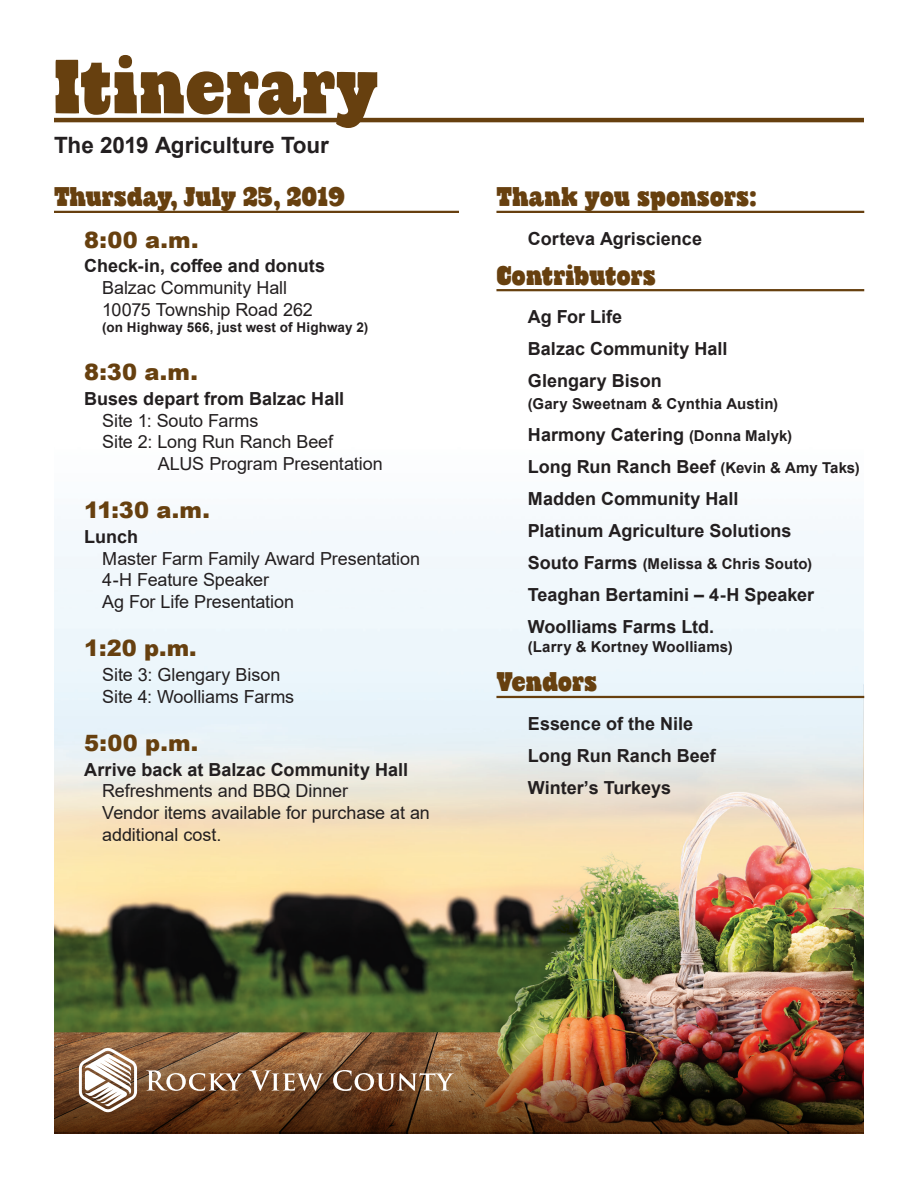
<style>
.page{position:relative;width:918px;height:1188px;background:#fff}
.page>*{position:absolute;margin:0;border:0;box-sizing:border-box;transform-origin:0 0}
.t1{font:76.5px "Cowboyslang";letter-spacing:-.005em;color:#67400f}
.t2{font:27px "Cowboyslang";color:#67400f}
.t3{font:900 22.5px "Arial";letter-spacing:.005em;color:#67400f}
.t4{font:700 22.5px "Arial";color:#231f20}
.t5{font:700 18px/32.1px "Arial";color:#231f20}
.t6{font:18px/21.6px "Arial";letter-spacing:-.005em;color:#231f20}
.t7{font:700 15px "Arial";letter-spacing:.01em;color:#231f20}
.t8{font:700 13.5px "Arial";letter-spacing:.01em;color:#231f20}
.s1{font-size:15px}
.s2{font-size:18px}
</style>
<div class="page">
<hr style="left:54px;top:118px;width:810px;height:4px;background:#67400f">
<img style="left:54px;top:530px;width:810px;height:486px">
<img style="left:54px;top:1016px;width:810px;height:118px">
<svg style="left:146px;top:1070px;width:97px;height:21px"></svg>
<svg style="left:249px;top:1070px;width:74px;height:21px;background:#9d7c62"></svg>
<svg style="left:333px;top:1070px;width:121px;height:21px;background:#96765d"></svg>
<svg style="left:79px;top:1048px;width:58px;height:64px"></svg>
<hr style="left:496px;top:211px;width:368px;height:2px;background:#67400f">
<hr style="left:496px;top:289px;width:368px;height:2px;background:#67400f">
<hr style="left:496px;top:696px;width:368px;height:2px;background:#67400f">
<hr style="left:54px;top:211px;width:405px;height:2px;background:#67400f">
<h1 class="t1" style="left:54px;top:34px;width:326px">Itinerary</h1>
<p class="t4" style="left:54px;top:129px;width:276px">The 2019 Agriculture Tour</p>
<p class="t2" style="left:54px;top:178px;width:293px">Thursday, July 25, 2019</p>
<p class="t3" style="left:84px;top:223px;width:116px">8:00 a.m.</p>
<p class="t5" style="left:84px;top:250px;width:242px">Check-in, coffee and donuts</p>
<p class="t6" style="left:102px;top:277px;width:186px">Balzac Community Hall</p>
<p class="t6" style="left:102px;top:298px;width:212px">10075 Township Road 262</p>
<p class="t8" style="left:102px;top:317px;width:267px">(on Highway 566, just west of Highway 2)</p>
<p class="t3" style="left:84px;top:356px;width:115px">8:30 a.m.</p>
<p class="t5" style="left:84px;top:383px;width:261px">Buses depart from Balzac Hall</p>
<p class="t6" style="left:102px;top:409px;width:158px">Site 1: Souto Farms</p>
<p class="t6" style="left:102px;top:431px;width:232px">Site 2: Long Run Ranch Beef</p>
<p class="t6" style="left:158px;top:452px;width:226px">ALUS Program Presentation</p>
<p class="t3" style="left:84px;top:494px;width:127px">11:30 a.m.</p>
<p class="t5" style="left:84px;top:521px;width:55px">Lunch</p>
<p class="t6" style="left:102px;top:547px;width:319px">Master Farm Family Award Presentation</p>
<p class="t6" style="left:102px;top:569px;width:168px">4-H Feature Speaker</p>
<p class="t6" style="left:102px;top:590px;width:193px">Ag For Life Presentation</p>
<p class="t3" style="left:84px;top:632px;width:114px">1:20 p.m.</p>
<p class="t6" style="left:102px;top:664px;width:180px">Site 3: Glengary Bison</p>
<p class="t6" style="left:102px;top:685px;width:193px">Site 4: Woolliams Farms</p>
<p class="t3" style="left:84px;top:727px;width:116px">5:00 p.m.</p>
<p class="t5" style="left:84px;top:754px;width:325px">Arrive back at Balzac Community Hall</p>
<p class="t6" style="left:102px;top:780px;width:247px">Refreshments and BBQ Dinner</p>
<p class="t6" style="left:102px;top:802px;width:329px">Vendor items available for purchase at an additional cost.</p>
<p class="t2" style="left:496px;top:178px;width:262px">Thank you sponsors:</p>
<p class="t5" style="left:528px;top:223px;width:176px">Corteva Agriscience</p>
<p class="t2" style="left:496px;top:257px;width:161px">Contributors</p>
<p class="t5" style="left:528px;top:301px;width:96px">Ag For Life</p>
<p class="t5" style="left:528px;top:333px;width:201px">Balzac Community Hall</p>
<p class="t5" style="left:528px;top:365px;width:135px">Glengary Bison</p>
<p class="t7" style="left:528px;top:393px;width:252px">(Gary Sweetnam &amp; Cynthia Austin)</p>
<p class="t5" style="left:528px;top:419px;width:266px">Harmony Catering <span class="s1">(Donna Malyk)</span></p>
<p class="t5" style="left:528px;top:451px;width:333px">Long Run Ranch Beef <span class="s1">(Kevin &amp; Amy Taks)</span></p>
<p class="t5" style="left:528px;top:483px;width:212px">Madden Community Hall</p>
<p class="t5" style="left:528px;top:515px;width:265px">Platinum Agriculture Solutions</p>
<p class="t7" style="left:528px;top:553px;width:286px"><span class="s2">Souto Farms</span> (Melissa &amp; Chris Souto)</p>
<p class="t5" style="left:528px;top:579px;width:288px">Teaghan Bertamini – 4-H Speaker</p>
<p class="t5" style="left:528px;top:611px;width:188px">Woolliams Farms Ltd.</p>
<p class="t7" style="left:528px;top:636px;width:206px">(Larry &amp; Kortney Woolliams)</p>
<p class="t2" style="left:496px;top:663px;width:102px">Vendors</p>
<p class="t5" style="left:528px;top:708px;width:190px">Essence of the Nile<br>Long Run Ranch Beef<br>Winter’s Turkeys</p>
</div>
